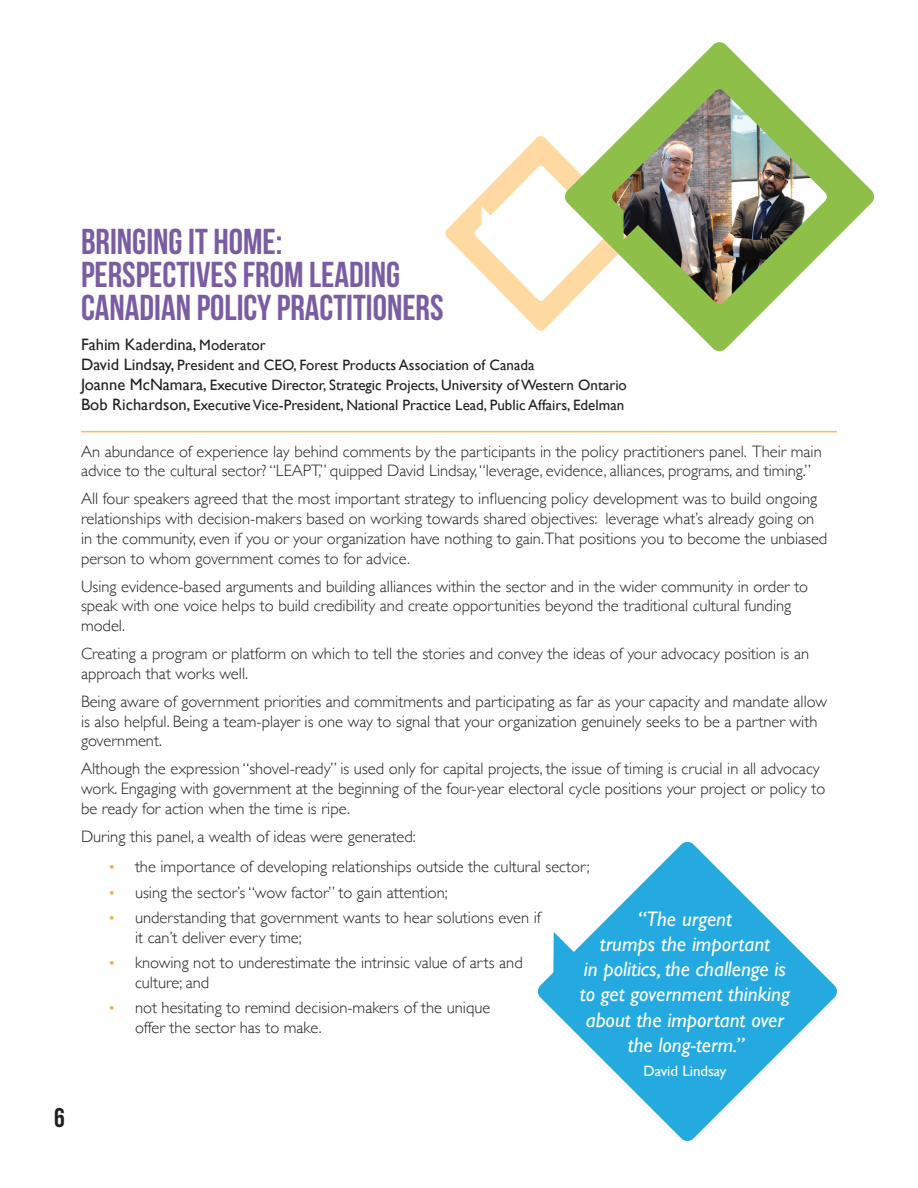
<style>
.page{position:relative;width:918px;height:1188px;background:#fff}
.page>*{position:absolute;margin:0;border:0;box-sizing:border-box;transform-origin:0 0}
.t1{font:36px/33px "Bebas Neue";color:#7a5ca2}
.t2{font:27px "Bebas Neue";color:#231f20}
.t3{font:italic 21px/25.2px "Gill Sans";color:#fff;text-align:center}
.t4{font:300 16.5px/19.8px "Gill Sans";color:#231f20}
.t5{font:16.5px "Gill Sans";color:#231f20}
.t6{font:15px/19.8px "Gill Sans";color:#231f20}
.t7{font:15px "Gill Sans";color:#fff}
.s1{font-size:15px}
.s2{font-size:16.5px}
.s3{font-size:15px;color:#e5b549}
</style>
<div class="page">
<svg style="left:445px;top:136px;width:119px;height:195px"></svg>
<svg style="left:564px;top:42px;width:310px;height:309px"></svg>
<hr style="left:81px;top:431px;width:756px;height:1px;background:#fdbb4e">
<svg style="left:537px;top:842px;width:300px;height:299px;fill:#24aae1"></svg>
<h2 class="t2" style="left:54px;top:1103px;width:12px">6</h2>
<h1 class="t1" style="left:81px;top:224px;width:364px">BRINGING IT HOME:<br>PERSPECTIVES FROM LEADING<br>CANADIAN POLICY PRACTITIONERS</h1>
<p class="t5" style="left:81px;top:335px;width:186px">Fahim Kaderdina, <span class="s1">Moderator</span></p>
<p class="t6" style="left:81px;top:355px;width:547px"><span class="s2">David Lindsay,</span> President and CEO, Forest Products Association of Canada<br><span class="s2">Joanne McNamara,</span> Executive Director, Strategic Projects, University of Western Ontario<br><span class="s2">Bob Richardson,</span> Executive Vice-President, National Practice Lead, Public Affairs, Edelman</p>
<p class="t4" style="left:81px;top:441px;width:742px">An abundance of experience lay behind comments by the participants in the policy practitioners panel. Their main advice to the cultural sector? “LEAPT,” quipped David Lindsay, “leverage, evidence, alliances, programs, and timing.”</p>
<p class="t4" style="left:81px;top:488px;width:748px">All four speakers agreed that the most important strategy to influencing policy development was to build ongoing relationships with decision-makers based on working towards shared objectives: leverage what’s already going on in the community, even if you or your organization have nothing to gain.That positions you to become the unbiased person to whom government comes to for advice.</p>
<p class="t4" style="left:81px;top:576px;width:729px">Using evidence-based arguments and building alliances within the sector and in the wider community in order to speak with one voice helps to build credibility and create opportunities beyond the traditional cultural funding model.</p>
<p class="t4" style="left:81px;top:643px;width:730px">Creating a program or platform on which to tell the stories and convey the ideas of your advocacy position is an approach that works well.</p>
<p class="t4" style="left:81px;top:691px;width:748px">Being aware of government priorities and commitments and participating as far as your capacity and mandate allow is also helpful. Being a team-player is one way to signal that your organization genuinely seeks to be a partner with government.</p>
<p class="t4" style="left:81px;top:758px;width:746px">Although the expression “shovel-ready” is used only for capital projects, the issue of timing is crucial in all advocacy work. Engaging with government at the beginning of the four-year electoral cycle positions your project or policy to be ready for action when the time is ripe.</p>
<p class="t4" style="left:81px;top:826px;width:336px">During this panel, a wealth of ideas were generated:</p>
<p class="t4" style="left:108px;top:856px;width:483px"><span class="s3">•</span> the importance of developing relationships outside the cultural sector;</p>
<p class="t4" style="left:108px;top:882px;width:341px"><span class="s3">•</span> using the sector’s “wow factor” to gain attention;</p>
<p class="t4" style="left:135px;top:907px;width:407px;text-indent:-27px"><span class="s3">•</span> understanding that government wants to hear solutions even if it can’t deliver every time;</p>
<p class="t4" style="left:135px;top:952px;width:389px;text-indent:-27px"><span class="s3">•</span> knowing not to underestimate the intrinsic value of arts and culture; and</p>
<p class="t4" style="left:135px;top:997px;width:357px;text-indent:-27px"><span class="s3">•</span> not hesitating to remind decision-makers of the unique offer the sector has to make.</p>
<p class="t3" style="left:580px;top:906px;width:212px">“The urgent<br>trumps the important<br>in politics, the challenge is to get government thinking about the important over the long-term.”</p>
<p class="t7" style="left:644px;top:1062px;width:84px">David Lindsay</p>
</div>
